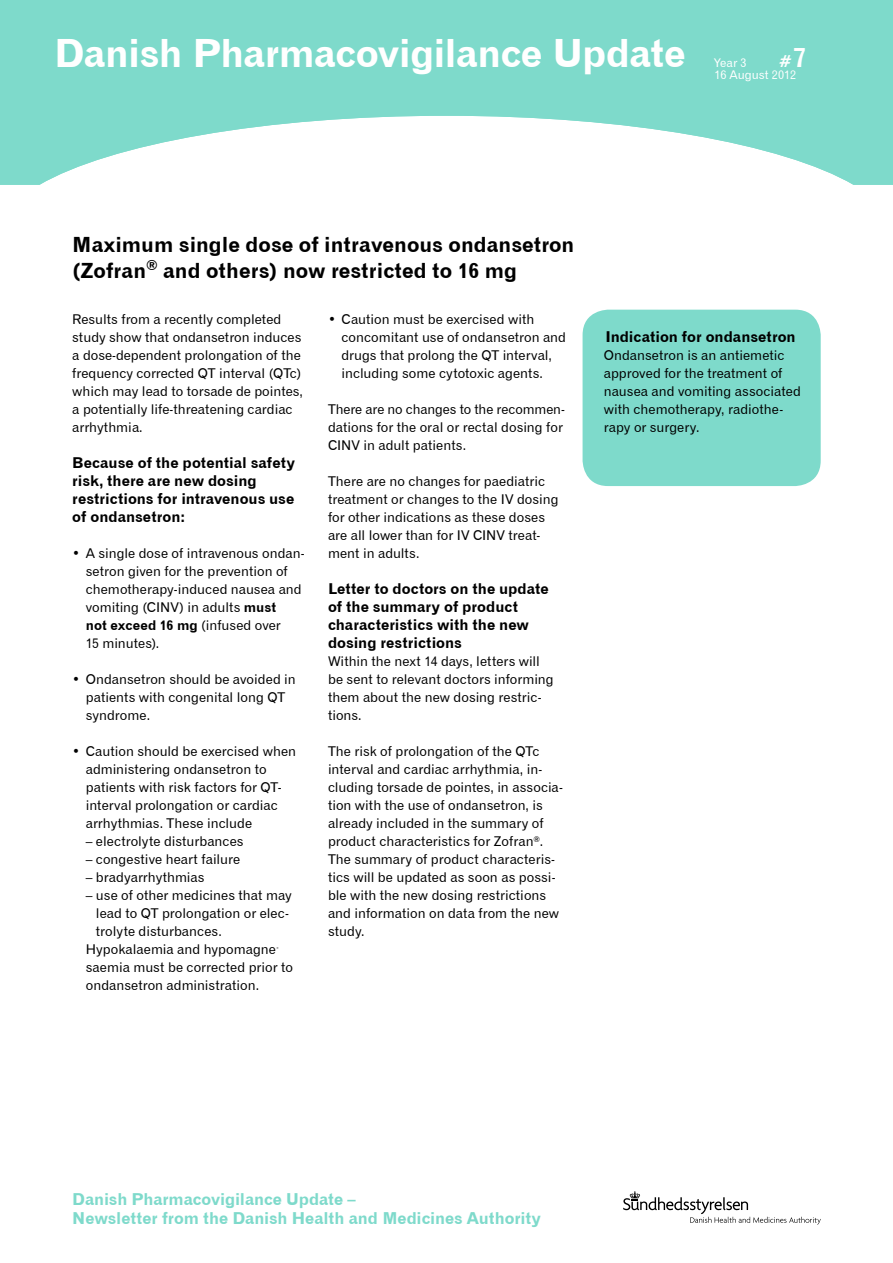
<style>
.page{position:relative;width:893px;height:1263px;background:#fff}
.page>*{position:absolute;margin:0;border:0;box-sizing:border-box;transform-origin:0 0}
.t1{font:39px "Gothic 720 BT Bold B";letter-spacing:-.015em;color:#fff}
.t2{font:30px "Gothic 720 BT Bold B";letter-spacing:-.015em;color:#fff}
.t3{font:21px/25.5px "Gothic 720 BT Bold B";color:#000}
.t4{font:16.5px/19.5px "Gothic 720 BT Bold B";letter-spacing:-.005em;color:#7edacb}
.t5{font:16.5px "Gothic 720 BT Bold B";color:#fff}
.t6{font:15px/18px "Gothic 720 BT Bold B";color:#000}
.t7{font:13.5px/18px "Gothic 720 BT Roman B";color:#000}
.t8{font:13.5px "Gothic 720 BT Bold B";letter-spacing:.005em;color:#000}
.t9{font:12px "Gothic 720 BT Roman B";color:#fff}
.s1{font-size:27px}
.s2{font-family:"Gothic 720 BT Bold B"}
.s3{font-family:"Gothic 720 BT Roman B"}
.s4{color:#fff}
</style>
<div class="page">
<svg style="left:623px;top:1191px;width:198px;height:34px"></svg>
<svg style="left:0;top:0;width:893px;height:185px;fill:#7edacb"></svg>
<div style="left:583px;top:310px;width:238px;height:176px;background:#7edacb;border-radius:26px"></div>
<h1 class="t1" style="left:54px;top:29px;width:633px">Danish Pharmacovigilance Update</h1>
<h2 class="t2" style="left:72px;top:49px;width:489px">Danish Pharmacovigilance Update</h2>
<p class="t9" style="left:714px;top:56px;width:34px">Year 3</p>
<p class="t5" style="left:779px;top:51px;width:29px">#<span class="s1">7</span></p>
<p class="t9" style="left:714px;top:67px;width:83px">16 August 2012</p>
<h3 class="t3" style="left:72px;top:232px;width:504px">Maximum single dose of intravenous ondansetron (Zofran<sup>®</sup> and others) now restricted to 16 mg</h3>
<p class="t7" style="left:72px;top:310px;width:232px">Results from a recently completed study show that ondansetron induces a dose-dependent prolongation of the frequency corrected QT interval (QTc) which may lead to torsade de pointes, a potentially life-threatening cardiac arrhythmia.</p>
<p class="t6" style="left:72px;top:454px;width:224px">Because of the potential safety risk, there are new dosing restrictions for intravenous use of ondansetron:</p>
<p class="t7" style="left:86px;top:544px;width:220px;text-indent:-13px">• A single dose of intravenous ondan&shy;setron given for the prevention of chemotherapy-induced nausea and vomiting (CINV) in adults <span class="s2">must</span></p>
<p class="t8" style="left:86px;top:617px;width:197px">not exceed 16 mg <span class="s3">(infused over</span></p>
<p class="t7" style="left:86px;top:634px;width:75px">15 minutes).</p>
<p class="t7" style="left:86px;top:670px;width:211px;text-indent:-14px">• Ondansetron should be avoided in patients with congenital long QT syndrome.</p>
<p class="t7" style="left:86px;top:742px;width:212px;text-indent:-14px">• Caution should be exercised when administering ondansetron to patients with risk factors for QT&shy;interval prolongation or cardiac arrhythmias. These include</p>
<p class="t7" style="left:86px;top:832px;width:159px">– electrolyte disturbances</p>
<p class="t7" style="left:86px;top:850px;width:156px">– congestive heart failure</p>
<p class="t7" style="left:86px;top:868px;width:120px">– bradyarrhythmias</p>
<p class="t7" style="left:96px;top:886px;width:197px;text-indent:-10px">– use of other medicines that may lead to QT prolongation or elec&shy;trolyte disturbances.</p>
<p class="t7" style="left:86px;top:940px;width:209px;text-indent:-13px"><span class="s4">•</span> Hypokalaemia and hypomagne&shy;saemia must be corrected prior to ondansetron administration.</p>
<p class="t7" style="left:341px;top:310px;width:226px;text-indent:-14px">• Caution must be exercised with concomitant use of ondansetron and drugs that prolong the QT interval, including some cytotoxic agents.</p>
<p class="t7" style="left:328px;top:400px;width:238px">There are no changes to the recommen&shy;dations for the oral or rectal dosing for<br>CINV in adult patients.</p>
<p class="t7" style="left:328px;top:472px;width:232px">There are no changes for paediatric treatment or changes to the IV dosing for other indications as these doses are all lower than for IV CINV treat&shy;ment in adults.</p>
<p class="t6" style="left:328px;top:580px;width:222px">Letter to doctors on the update of the summary of product characteristics with the new dosing restrictions</p>
<p class="t7" style="left:328px;top:652px;width:227px">Within the next 14 days, letters will be sent to relevant doctors informing them about the new dosing restric&shy;tions.</p>
<p class="t7" style="left:328px;top:742px;width:236px">The risk of prolongation of the QTc interval and cardiac arrhythmia, in&shy;cluding torsade de pointes, in associa&shy;tion with the use of ondansetron, is already included in the summary of product characteristics for Zofran<sup>®</sup>.<br>The summary of product characteris&shy;tics will be updated as soon as possi&shy;ble with the new dosing restrictions and information on data from the new study.</p>
<p class="t6" style="left:605px;top:328px;width:192px">Indication for ondansetron</p>
<p class="t7" style="left:604px;top:346px;width:199px">Ondansetron is an antiemetic approved for the treatment of nausea and vomiting associated with chemotherapy, radiothe&shy;rapy or surgery.</p>
<p class="t4" style="left:72px;top:1189px;width:470px">Danish Pharmacovigilance Update –<br>Newsletter from the Danish Health and Medicines Authority</p>
</div>
